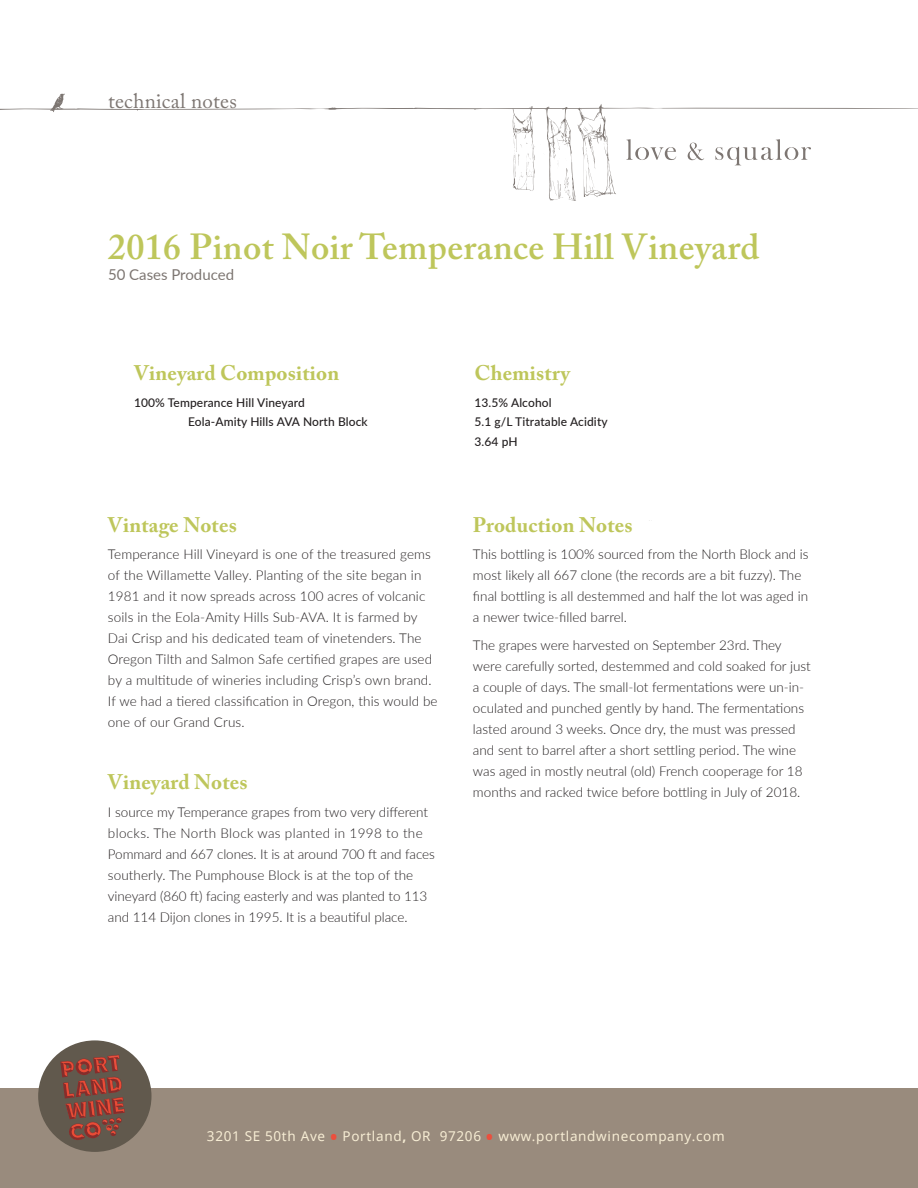
<style>
.page{position:relative;width:918px;height:1188px;background:#fff}
.page>*{position:absolute;margin:0;border:0;box-sizing:border-box;transform-origin:0 0}
.t1{font:600 36px "Adobe Caslon Pro";letter-spacing:.01em;color:#bec65b}
.BODY_TEXT_LATO{font:700 21px "Adobe Caslon Pro";letter-spacing:.01em;color:#bec65b}
.TECHNICAL_LATO{font:700 21px "Adobe Caslon Pro";letter-spacing:.01em;color:#bec65b}
.t2{font:21px "Adobe Caslon Pro";letter-spacing:.01em;color:#7d7672}
.t3{font:15px "Lato";color:#7d7672}
.BODY_TEXT_LATO-2{font:300 13.5px/21px "Lato";color:#231f20}
.t4{font:13.5px "Noto Sans";letter-spacing:.05em;color:#f7edd4}
.TECHNICAL_LATO-2{font:500 12px/19.5px "Lato";letter-spacing:.01em;color:#231f20}
.s1{font-weight:700;font-size:19.5px;color:#eb4f3d}
.s2{font-weight:700}
</style>
<div class="page">
<div style="left:0;top:1089px;width:918px;height:99px;background:#998b7d"></div>
<div style="left:38px;top:1040px;width:113px;height:112px;background:#61594d;border-radius:50%"></div>
<svg style="left:60px;top:1055px;width:65px;height:86px"></svg>
<svg style="left:0;top:93px;width:918px;height:108px"></svg>
<h2 class="t2" style="left:108px;top:89px;width:130px">technical notes</h2>
<p class="t1" style="left:108px;top:225px;width:653px">2016 Pinot Noir Temperance Hill Vineyard</p>
<p class="t3" style="left:108px;top:263px;width:128px">50 Cases Produced</p>
<p class="TECHNICAL_LATO" style="left:134px;top:361px;width:207px">Vineyard Composition</p>
<p class="TECHNICAL_LATO-2" style="left:188px;top:392px;width:181px;text-indent:-54px">100% Temperance Hill Vineyard<br>Eola-Amity Hills AVA North Block</p>
<p class="BODY_TEXT_LATO" style="left:108px;top:512px;width:130px">Vintage Notes</p>
<p class="BODY_TEXT_LATO-2" style="left:108px;top:543px;width:331px">Temperance Hill Vineyard is one of the treasured gems of the Willamette Valley. Planting of the site began in 1981 and it now spreads across 100 acres of volcanic soils in the Eola-Amity Hills Sub-AVA. It is farmed by Dai Crisp and his dedicated team of vinetenders. The Oregon Tilth and Salmon Safe certified grapes are used by a multitude of wineries including Crisp’s own brand.<br>If we had a tiered classification in Oregon, this would be one of our Grand Crus.</p>
<p class="BODY_TEXT_LATO" style="left:108px;top:769px;width:141px">Vineyard Notes</p>
<p class="BODY_TEXT_LATO-2" style="left:108px;top:801px;width:328px">I source my Temperance grapes from two very different blocks. The North Block was planted in 1998 to the Pommard and 667 clones. It is at around 700 ft and faces southerly. The Pumphouse Block is at the top of the vineyard (860 ft) facing easterly and was planted to 113 and 114 Dijon clones in 1995. It is a beautiful place.</p>
<p class="TECHNICAL_LATO" style="left:474px;top:361px;width:97px">Chemistry</p>
<p class="TECHNICAL_LATO-2" style="left:474px;top:392px;width:135px">13.5% Alcohol<br>5.1 g/L Titratable Acidity<br>3.64 pH</p>
<p class="BODY_TEXT_LATO" style="left:473px;top:512px;width:161px">Production Notes</p>
<p class="BODY_TEXT_LATO-2" style="left:473px;top:543px;width:337px">This bottling is 100% sourced from the North Block and is most likely all 667 clone (the records are a bit fuzzy). The final bottling is all destemmed and half the lot was aged in a newer twice-filled barrel.</p>
<p class="BODY_TEXT_LATO-2" style="left:473px;top:634px;width:339px">The grapes were harvested on September 23rd. They were carefully sorted, destemmed and cold soaked for just a couple of days. The small-lot fermentations were un-in&shy;oculated and punched gently by hand. The fermentations lasted around 3 weeks. Once dry, the must was pressed and sent to barrel after a short settling period. The wine was aged in mostly neutral (old) French cooperage for 18 months and racked twice before bottling in July of 2018.</p>
<p class="t4" style="left:207px;top:1126px;width:519px">3201 SE 50th Ave <span class="s1">•</span> Portland<span class="s2">,</span> OR 97206 <span class="s1">•</span> www.portlandwinecompany.com</p>
</div>
